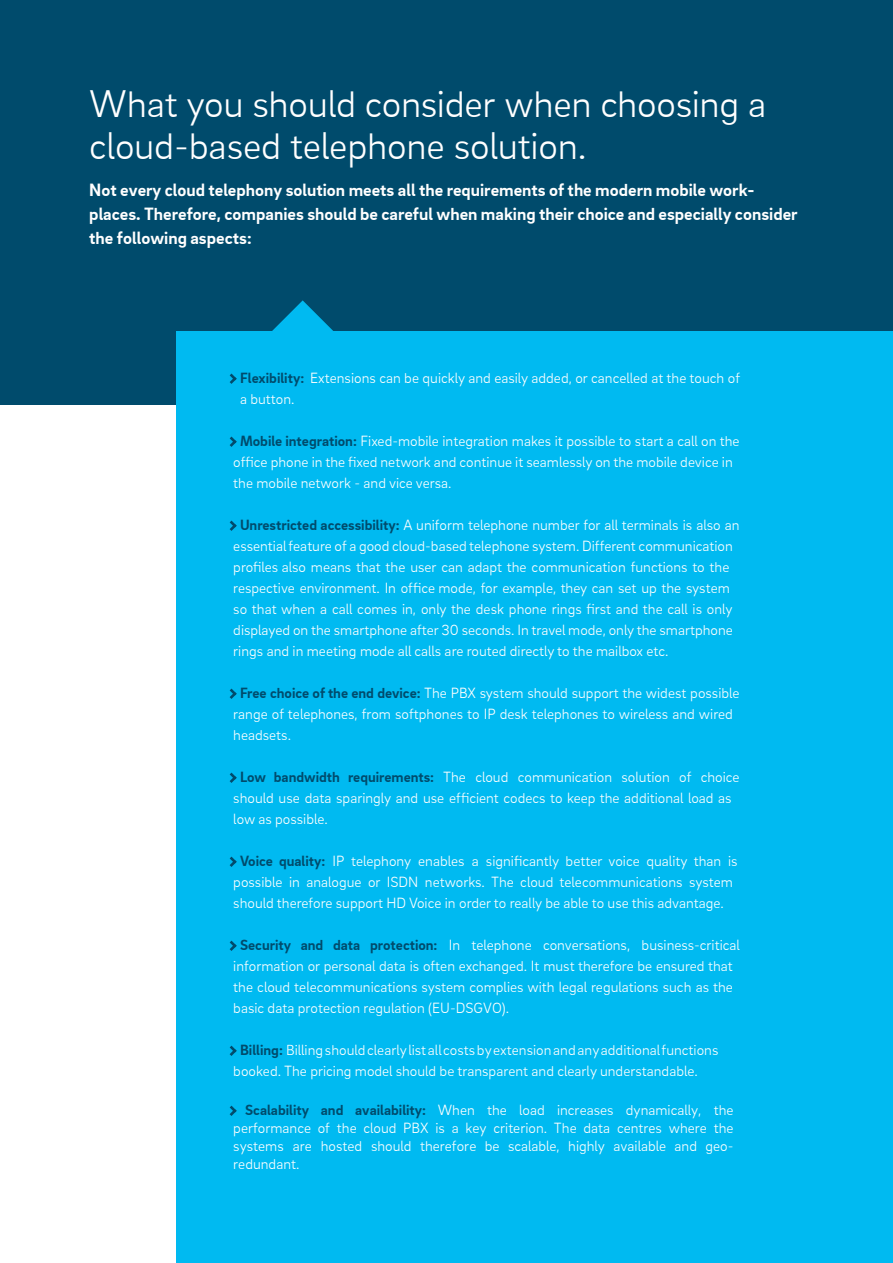
<style>
.page{position:relative;width:893px;height:1263px;background:#fff}
.page>*{position:absolute;margin:0;border:0;box-sizing:border-box;transform-origin:0 0}
.NFON_Unterzeile_Ue1{font:300 39px/42px "Brix Sans";letter-spacing:-.005em;color:#fff}
.NFON_Unterzeile_Ue1-2{font:700 18px/24px "Brix Sans";color:#fff}
.NFON_Weiß_auf_Cyan{font:300 15px/21px "Brix Sans";color:#fff}
.s1{font-weight:700;color:#004b6c}
</style>
<div class="page">
<div style="left:0;top:0;width:893px;height:404px;background:#004b6c"></div>
<div style="left:176px;top:332px;width:717px;height:931px;background:#00baf1"></div>
<svg style="left:227px;top:300px;width:138px;height:84px"></svg>
<svg style="left:229px;top:436px;width:8px;height:11px"></svg>
<svg style="left:229px;top:520px;width:8px;height:11px"></svg>
<svg style="left:229px;top:688px;width:8px;height:11px"></svg>
<svg style="left:229px;top:772px;width:8px;height:11px"></svg>
<svg style="left:229px;top:856px;width:8px;height:11px"></svg>
<svg style="left:229px;top:940px;width:8px;height:11px"></svg>
<svg style="left:229px;top:1045px;width:8px;height:11px"></svg>
<svg style="left:229px;top:1105px;width:8px;height:11px"></svg>
<p class="NFON_Unterzeile_Ue1" style="left:89px;top:83px;width:679px">What you should consider when choosing a cloud-based telephone solution.</p>
<p class="NFON_Unterzeile_Ue1-2" style="left:89px;top:178px;width:710px">Not every cloud telephony solution meets all the requirements of the modern mobile work&shy;places. Therefore, companies should be careful when making their choice and especially consider the following aspects:</p>
<p class="NFON_Weiß_auf_Cyan" style="left:240px;top:368px;width:502px"><span class="s1">Flexibility:</span> Extensions can be quickly and easily added, or cancelled at the touch of a button.</p>
<p class="NFON_Weiß_auf_Cyan" style="left:233px;top:431px;width:508px;text-indent:7px"><span class="s1">Mobile integration:</span> Fixed-mobile integration makes it possible to start a call on the office phone in the fixed network and continue it seamlessly on the mobile device in the mobile network - and vice versa.</p>
<p class="NFON_Weiß_auf_Cyan" style="left:233px;top:515px;width:508px;text-indent:7px"><span class="s1">Unrestricted accessibility:</span> A uniform telephone number for all terminals is also an essential feature of a good cloud-based telephone system. Different communication profiles also means that the user can adapt the communication functions to the respective environment. In office mode, for example, they can set up the system so that when a call comes in, only the desk phone rings first and the call is only displayed on the smartphone after 30 seconds. In travel mode, only the smartphone rings and in meeting mode all calls are routed directly to the mailbox etc.</p>
<p class="NFON_Weiß_auf_Cyan" style="left:233px;top:683px;width:508px;text-indent:7px"><span class="s1">Free choice of the end device:</span> The PBX system should support the widest possible range of telephones, from softphones to IP desk telephones to wireless and wired headsets.</p>
<p class="NFON_Weiß_auf_Cyan" style="left:233px;top:767px;width:508px;text-indent:7px"><span class="s1">Low bandwidth requirements:</span> The cloud communication solution of choice should use data sparingly and use efficient codecs to keep the additional load as low as possible.</p>
<p class="NFON_Weiß_auf_Cyan" style="left:233px;top:851px;width:506px;text-indent:7px"><span class="s1">Voice quality:</span> IP telephony enables a significantly better voice quality than is possible in analogue or ISDN networks. The cloud telecommunications system should therefore support HD Voice in order to really be able to use this advantage.</p>
<p class="NFON_Weiß_auf_Cyan" style="left:233px;top:935px;width:508px;text-indent:7px"><span class="s1">Security and data protection:</span> In telephone conversations, business-critical information or personal data is often exchanged. It must therefore be ensured that the cloud telecommunications system complies with legal regulations such as the basic data protection regulation (EU-DSGVO).</p>
<p class="NFON_Weiß_auf_Cyan" style="left:233px;top:1039px;width:487px;text-indent:7px"><span class="s1">Billing:</span> Billing should clearly list all costs by extension and any additional functions booked. The pricing model should be transparent and clearly understandable.</p>
<p class="NFON_Weiß_auf_Cyan" style="left:233px;top:1101px;width:502px;line-height:18px;text-align:justify;text-indent:12px"><span class="s1">Scalability and availability:</span> When the load increases dynamically, the performance of the cloud PBX is a key criterion. The data centres where the systems are hosted should therefore be scalable, highly available and geo&shy;redundant.</p>
</div>
